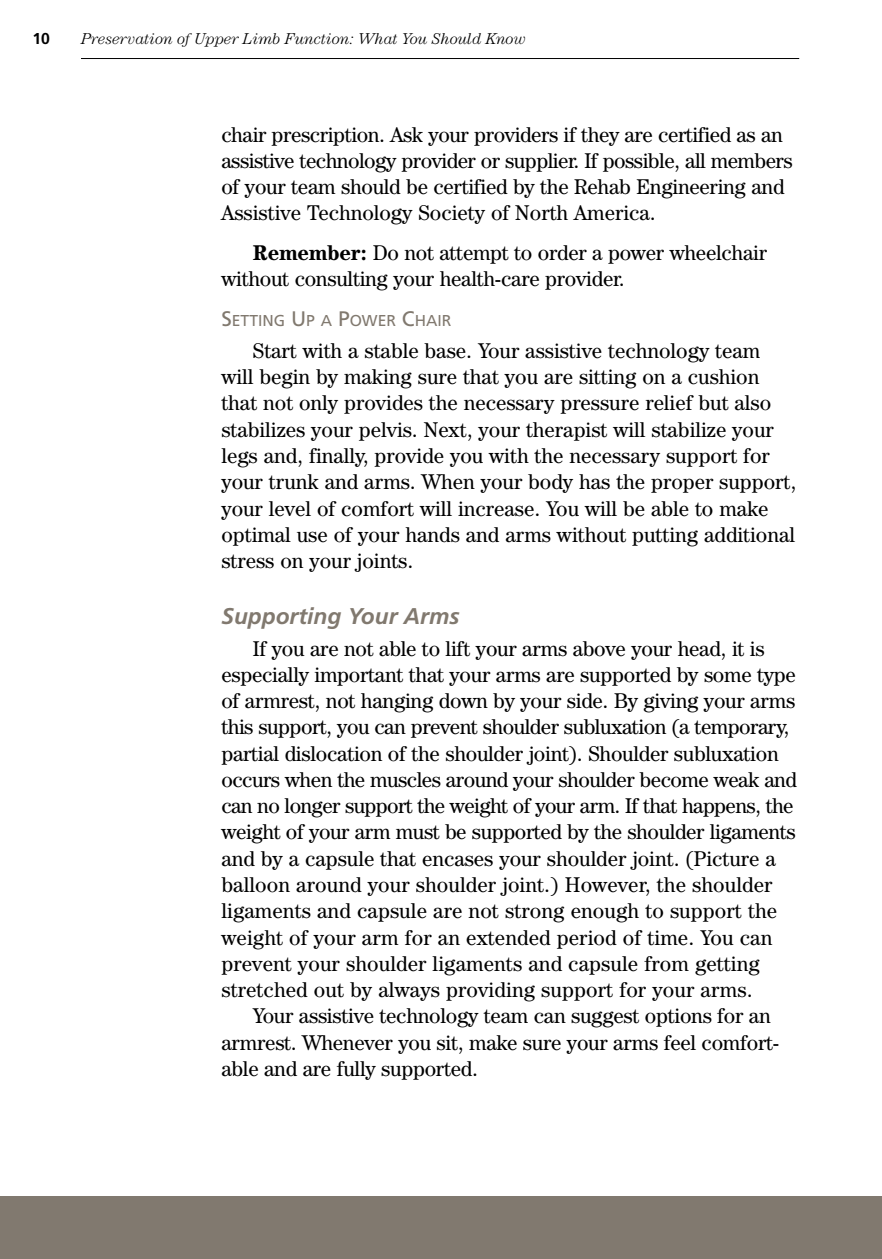
<style>
.page{position:relative;width:882px;height:1259px;background:#fff}
.page>*{position:absolute;margin:0;border:0;box-sizing:border-box;transform-origin:0 0}
.t1{font:italic 700 22.75px "Frutiger";color:#81796f}
.t2{font:21.35px/26.2px "Century IT Cby BT";letter-spacing:-.01em;color:#000}
.t3{font:italic 300 15.75px "Century IT Cby BT";color:#000}
.t4{font:15.75px "Frutiger";color:#81796f}
.t5{font:700 15.75px "Frutiger";color:#000}
.s1{font-weight:700}
.s2{font-size:21px}
</style>
<div class="page">
<div style="left:0;top:1196px;width:881px;height:62px;background:#81796f"></div>
<hr style="left:81px;top:58px;width:718px;height:1px;background:#000">
<p class="t5" style="left:32px;top:32px;width:19px">10</p>
<p class="t3" style="left:81px;top:33px;width:446px">Preservation of Upper Limb Function: What You Should Know</p>
<p class="t2" style="left:221px;top:123px;width:573px">chair prescription. Ask your providers if they are certified as an assistive technology provider or supplier. If possible, all members of your team should be certified by the Rehab Engineering and Assistive Technology Society of North America.</p>
<p class="t2" style="left:221px;top:241px;width:547px;text-indent:32px"><span class="s1">Remember:</span> Do not attempt to order a power wheelchair without consulting your health-care provider.</p>
<p class="t4" style="left:221px;top:314px;width:232px"><span class="s2">S</span>ETTING <span class="s2">U</span>P A <span class="s2">P</span>OWER <span class="s2">C</span>HAIR</p>
<p class="t2" style="left:221px;top:339px;width:577px;text-indent:32px">Start with a stable base. Your assistive technology team will begin by making sure that you are sitting on a cushion that not only provides the necessary pressure relief but also stabilizes your pelvis. Next, your therapist will stabilize your legs and, finally, provide you with the necessary support for your trunk and arms. When your body has the proper support, your level of comfort will increase. You will be able to make optimal use of your hands and arms without putting additional stress on your joints.</p>
<p class="t1" style="left:221px;top:607px;width:240px">Supporting Your Arms</p>
<p class="t2" style="left:221px;top:637px;width:577px;text-indent:32px">If you are not able to lift your arms above your head, it is especially important that your arms are supported by some type of armrest, not hanging down by your side. By giving your arms this support, you can prevent shoulder subluxation (a temporary, partial dislocation of the shoulder joint). Shoulder subluxation occurs when the muscles around your shoulder become weak and can no longer support the weight of your arm. If that happens, the weight of your arm must be supported by the shoulder ligaments and by a capsule that encases your shoulder joint. (Picture a balloon around your shoulder joint.) However, the shoulder ligaments and capsule are not strong enough to support the weight of your arm for an extended period of time. You can prevent your shoulder ligaments and capsule from getting stretched out by always providing support for your arms.</p>
<p class="t2" style="left:221px;top:1004px;width:559px;text-indent:32px">Your assistive technology team can suggest options for an armrest. Whenever you sit, make sure your arms feel comfort&shy;able and are fully supported.</p>
</div>
